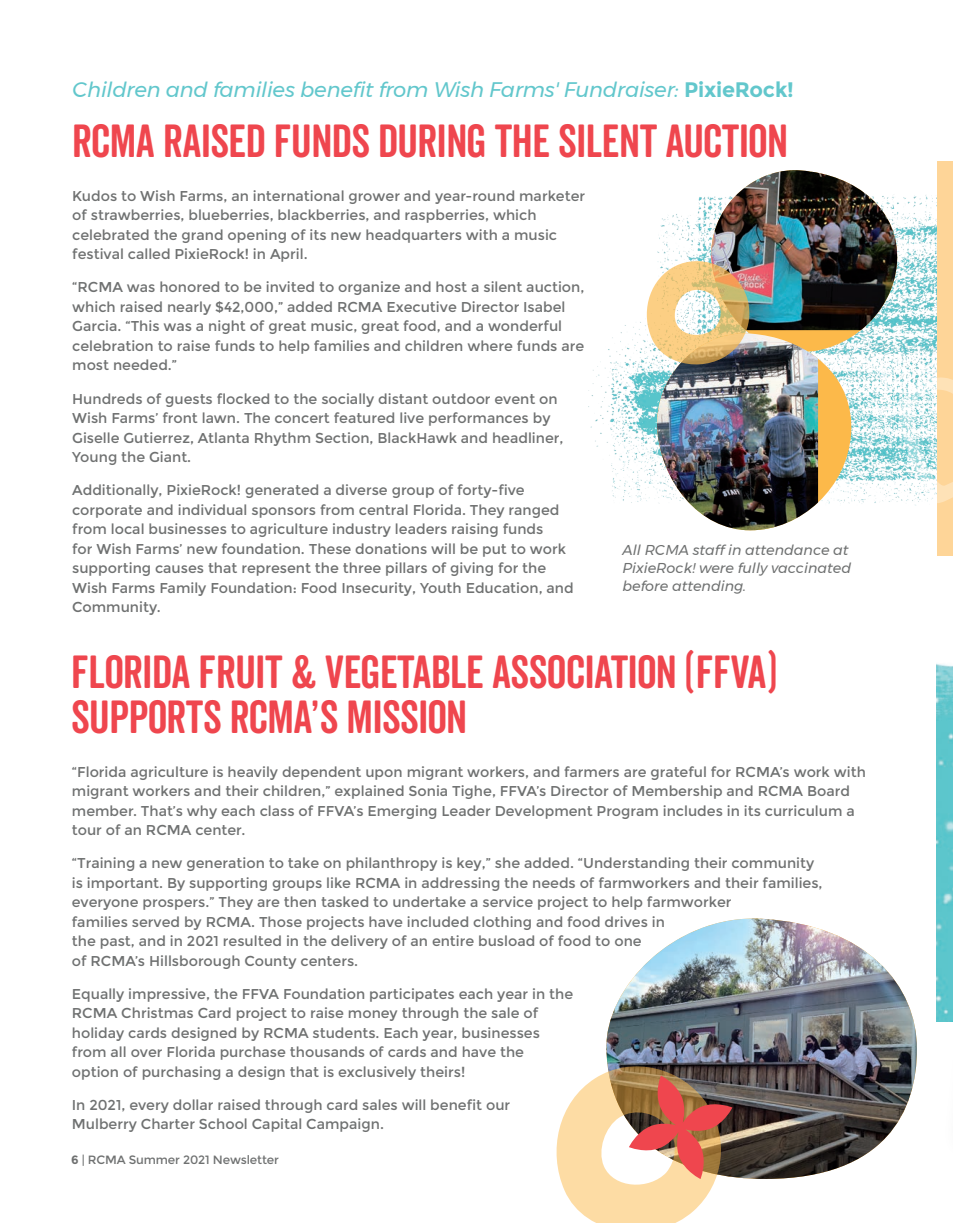
<style>
.page{position:relative;width:953px;height:1223px;background:#fff}
.page>*{position:absolute;margin:0;border:0;box-sizing:border-box;transform-origin:0 0}
.t1{font:45px/45px "Veneer Clean Soft";letter-spacing:-.01em;color:#ef464e}
.t2{font:italic 21px "Montserrat";letter-spacing:-.01em;color:#62c7cc}
.t3{font:14.25px/19.5px "Montserrat";color:#6f7171}
.t4{font:italic 14.25px/18px "Montserrat";color:#6f7171}
.t5{font:12px "Montserrat";letter-spacing:-.01em;color:#6f7171}
.s1{font-weight:700;font-style:normal}
.s2{font-weight:700}
</style>
<div class="page">
<img style="left:588px;top:325px;width:52px;height:178px">
<img style="left:936px;top:684px;width:16px;height:336px">
<div style="left:939px;top:1014px;width:13px;height:155px;background:#fff"></div>
<img style="left:606px;top:918px;width:310px;height:261px">
<img style="left:640px;top:167px;width:312px;height:517px">
<svg style="left:556px;top:1054px;width:176px;height:168px"></svg>
<h2 class="t2" style="left:72px;top:73px;width:722px">Children and families benefit from Wish Farms' Fundraiser: <span class="s1">PixieRock!</span></h2>
<h1 class="t1" style="left:72px;top:118px;width:717px">RCMA RAISED FUNDS DURING THE SILENT AUCTION</h1>
<p class="t3" style="left:72px;top:186px;width:514px">Kudos to Wish Farms, an international grower and year-round marketer of strawberries, blueberries, blackberries, and raspberries, which celebrated the grand opening of its new headquarters with a music festival called PixieRock! in April.</p>
<p class="t3" style="left:72px;top:278px;width:513px">“RCMA was honored to be invited to organize and host a silent auction, which raised nearly $42,000,” added RCMA Executive Director Isabel Garcia. “This was a night of great music, great food, and a wonderful celebration to raise funds to help families and children where funds are most needed.”</p>
<p class="t3" style="left:72px;top:389px;width:492px">Hundreds of guests flocked to the socially distant outdoor event on Wish Farms’ front lawn. The concert featured live performances by Giselle Gutierrez, Atlanta Rhythm Section, BlackHawk and headliner, Young the Giant.</p>
<p class="t3" style="left:72px;top:480px;width:503px">Additionally, PixieRock! generated a diverse group of forty-five corporate and individual sponsors from central Florida. They ranged from local businesses to agriculture industry leaders raising funds<br>for Wish Farms’ new foundation. These donations will be put to work supporting causes that represent the three pillars of giving for the Wish Farms Family Foundation: Food Insecurity, Youth Education, and Community.</p>
<p class="t4" style="left:622px;top:540px;width:230px">All RCMA staff in attendance at<br>PixieRock! were fully vaccinated before attending.</p>
<h1 class="t1" style="left:71px;top:648px;width:707px">FLORIDA FRUIT &amp; VEGETABLE ASSOCIATION (FFVA)<br>SUPPORTS RCMA’S MISSION</h1>
<p class="t3" style="left:72px;top:761px;width:795px">“Florida agriculture is heavily dependent upon migrant workers, and farmers are grateful for RCMA’s work with migrant workers and their children,” explained Sonia Tighe, FFVA’s Director of Membership and RCMA Board member. That’s why each class of FFVA’s Emerging Leader Development Program includes in its curriculum a tour of an RCMA center.</p>
<p class="t3" style="left:72px;top:853px;width:751px">“Training a new generation to take on philanthropy is key,” she added. “Understanding their community is important. By supporting groups like RCMA in addressing the needs of farmworkers and their families, everyone prospers.” They are then tasked to undertake a service project to help farmworker<br>families served by RCMA. Those projects have included clothing and food drives in<br>the past, and in 2021 resulted in the delivery of an entire busload of food to one<br>of RCMA’s Hillsborough County centers.</p>
<p class="t3" style="left:72px;top:983px;width:502px">Equally impressive, the FFVA Foundation participates each year in the RCMA Christmas Card project to raise money through the sale of holiday cards designed by RCMA students. Each year, businesses from all over Florida purchase thousands of cards and have the option of purchasing a design that is exclusively theirs!</p>
<p class="t3" style="left:72px;top:1094px;width:439px">In 2021, every dollar raised through card sales will benefit our<br>Mulberry Charter School Capital Campaign.</p>
<p class="t5" style="left:71px;top:1151px;width:209px"><span class="s2">6</span> | RCMA Summer 2021 Newsletter</p>
</div>
